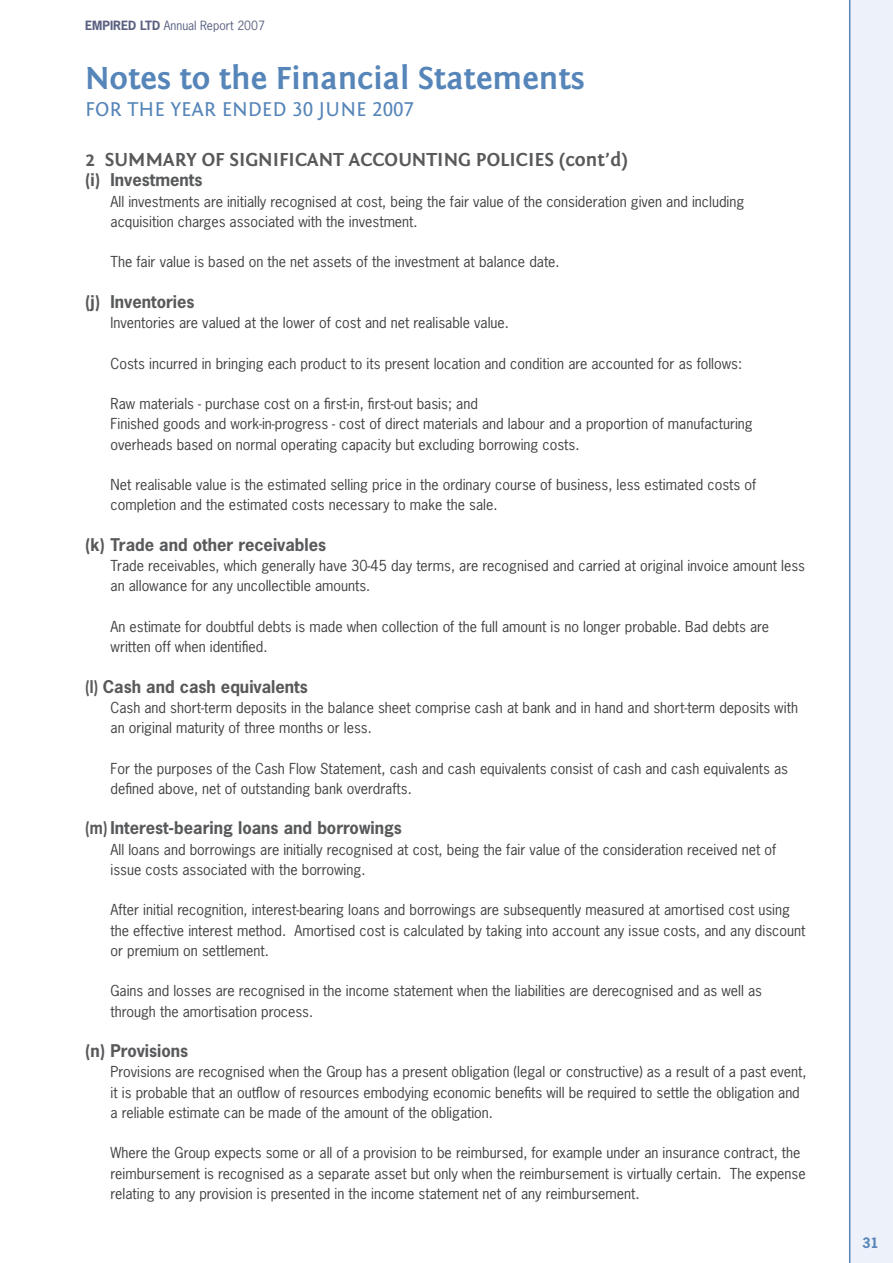
<style>
.page{position:relative;width:893px;height:1263px;background:#fff}
.page>*{position:absolute;margin:0;border:0;box-sizing:border-box;transform-origin:0 0}
.t1{font:700 33px "Fontin Sans";color:#5685b9}
.t2{font:21px "Fontin Sans";color:#5685b9}
.t3{font:700 19.5px "Fontin Sans";color:#58595b}
.t4{font:700 16.5px "News Gothic Std";color:#58595b}
.t5{font:700 16.5px "News Gothic Std";color:#58595b;scale:.88 1}
.t6{font:14.25px/20.2px "News Gothic Std";color:#414142}
.t7{font:700 13.5px "News Gothic Std";color:#5685b9}
.t8{font:12px "News Gothic Std";color:#596081}
.s1{font-weight:700}
.s2{font-family:"Fontin Sans Small Caps"}
</style>
<div class="page">
<div style="left:850px;top:0;width:43px;height:1263px;background:#edf1f9"></div>
<hr style="left:849px;top:0;width:1px;height:1263px;background:#5685b9">
<p class="t8" style="left:85px;top:17px;width:181px"><span class="s1">EMPIRED LTD</span> Annual Report 2007</p>
<h1 class="t1" style="left:85px;top:60px;width:501px">Notes to the Financial Statements</h1>
<h2 class="t2" style="left:85px;top:97px;width:331px">FOR THE YEAR ENDED <span class="s2">30</span> JUNE <span class="s2">2007</span></h2>
<h3 class="t3" style="left:85px;top:149px;width:544px">2 SUMMARY OF SIGNIFICANT ACCOUNTING POLICIES (cont’d)</h3>
<p class="t4" style="left:85px;top:169px;width:119px">(i) Investments</p>
<p class="t6" style="left:111px;top:191px;width:635px">All investments are initially recognised at cost, being the fair value of the consideration given and including acquisition charges associated with the investment.</p>
<p class="t6" style="left:111px;top:252px;width:451px">The fair value is based on the net assets of the investment at balance date.</p>
<p class="t4" style="left:85px;top:291px;width:111px">(j) Inventories</p>
<p class="t6" style="left:111px;top:312px;width:400px">Inventories are valued at the lower of cost and net realisable value.</p>
<p class="t6" style="left:111px;top:353px;width:633px">Costs incurred in bringing each product to its present location and condition are accounted for as follows:</p>
<p class="t6" style="left:111px;top:393px;width:644px">Raw materials - purchase cost on a first-in, first-out basis; and<br>Finished goods and work-in-progress - cost of direct materials and labour and a proportion of manufacturing overheads based on normal operating capacity but excluding borrowing costs.</p>
<p class="t6" style="left:111px;top:474px;width:647px">Net realisable value is the estimated selling price in the ordinary course of business, less estimated costs of completion and the estimated costs necessary to make the sale.</p>
<p class="t4" style="left:85px;top:534px;width:243px">(k) Trade and other receivables</p>
<p class="t6" style="left:111px;top:555px;width:696px">Trade receivables, which generally have 30-45 day terms, are recognised and carried at original invoice amount less an allowance for any uncollectible amounts.</p>
<p class="t6" style="left:111px;top:616px;width:660px">An estimate for doubtful debts is made when collection of the full amount is no longer probable. Bad debts are written off when identified.</p>
<p class="t5" style="left:85px;top:675px;width:255px">(l) Cash and cash equivalents</p>
<p class="t6" style="left:111px;top:697px;width:689px">Cash and short-term deposits in the balance sheet comprise cash at bank and in hand and short-term deposits with an original maturity of three months or less.</p>
<p class="t6" style="left:111px;top:758px;width:679px">For the purposes of the Cash Flow Statement, cash and cash equivalents consist of cash and cash equivalents as defined above, net of outstanding bank overdrafts.</p>
<p class="t5" style="left:85px;top:817px;width:362px">(m) Interest-bearing loans and borrowings</p>
<p class="t6" style="left:111px;top:839px;width:667px">All loans and borrowings are initially recognised at cost, being the fair value of the consideration received net of issue costs associated with the borrowing.</p>
<p class="t6" style="left:111px;top:900px;width:696px">After initial recognition, interest-bearing loans and borrowings are subsequently measured at amortised cost using the effective interest method. Amortised cost is calculated by taking into account any issue costs, and any discount or premium on settlement.</p>
<p class="t6" style="left:111px;top:981px;width:653px">Gains and losses are recognised in the income statement when the liabilities are derecognised and as well as through the amortisation process.</p>
<p class="t4" style="left:85px;top:1040px;width:105px">(n) Provisions</p>
<p class="t6" style="left:111px;top:1062px;width:697px">Provisions are recognised when the Group has a present obligation (legal or constructive) as a result of a past event, it is probable that an outflow of resources embodying economic benefits will be required to settle the obligation and a reliable estimate can be made of the amount of the obligation.</p>
<p class="t6" style="left:111px;top:1143px;width:697px">Where the Group expects some or all of a provision to be reimbursed, for example under an insurance contract, the reimbursement is recognised as a separate asset but only when the reimbursement is virtually certain. The expense relating to any provision is presented in the income statement net of any reimbursement.</p>
<p class="t7" style="left:862px;top:1234px;width:18px">31</p>
</div>
